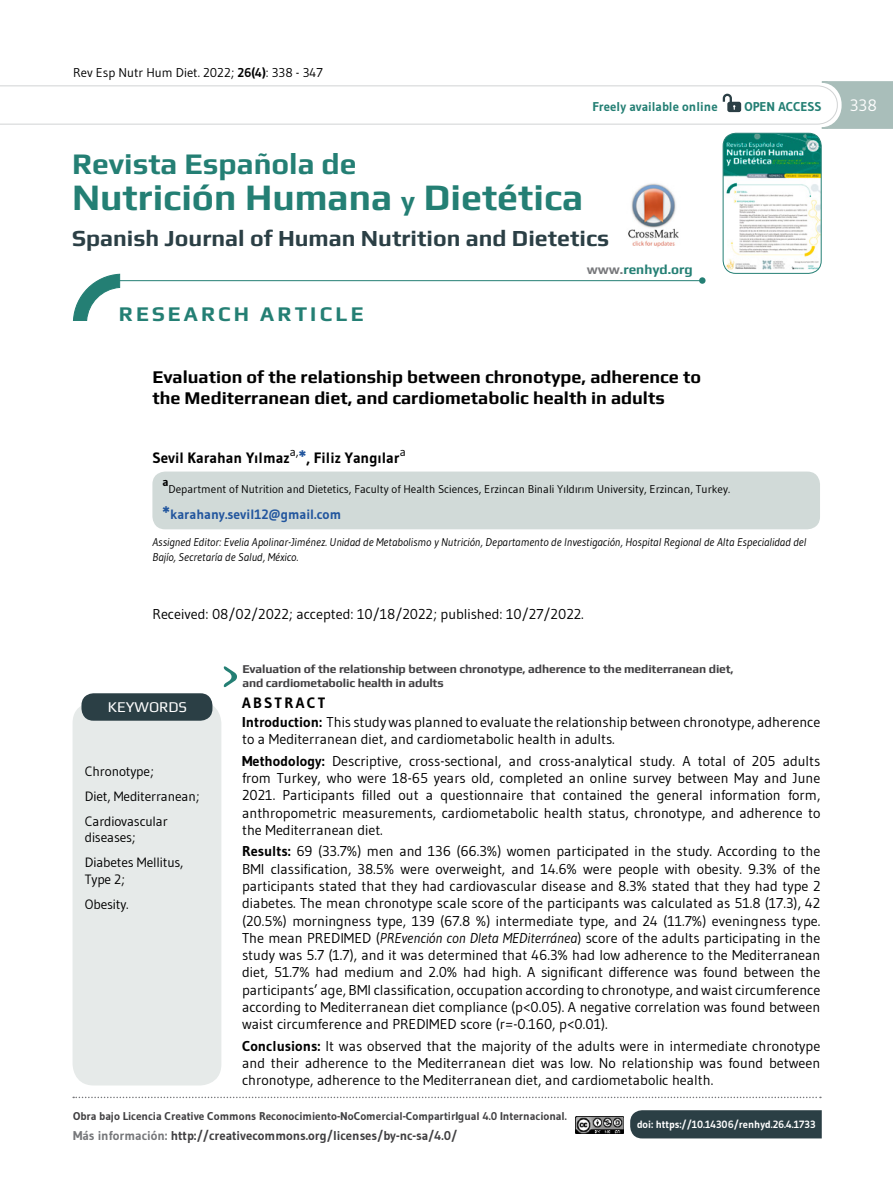
<style>
.page{position:relative;width:893px;height:1191px;background:#fff}
.page>*{position:absolute;margin:0;border:0;box-sizing:border-box;transform-origin:0 0}
.t1{font:700 37.5px "Play";color:#247f74}
.t2{font:700 30px "Play";color:#247f74}
.t3{font:700 23.1px "Play";color:#2b3f45}
.t4{font:700 21px "Play";letter-spacing:.15em;color:#247f74}
.t5{font:700 18px/21px "Play";color:#000}
.t6{font:16.5px "Gudea";color:#fff}
.t7{font:700 15px "Gudea";color:#000}
.t8{font:15px "Play";color:#fff}
.t9{font:700 15px "Gudea";letter-spacing:.15em;color:#000}
.t10{font:14.25px/17.2px "Gudea";color:#000;text-align:justify}
.t11{font:13.5px/25px "Gudea";letter-spacing:-.01em;color:#000}
.t12{font:700 13.5px "Gudea";color:#22569e}
.t13{font:700 13.5px "Play";color:#247f74}
.t14{font:700 12.75px "Gudea";color:#414042}
.t15{font:12.75px "Gudea";color:#000}
.t16{font:700 12.75px "Gudea";color:#247f74}
.t17{font:700 12px/14.4px "Play";letter-spacing:-.01em;color:#414042}
.t18{font:12px "Gudea";color:#000}
.t19{font:700 12px "Gudea";color:#000}
.t20{font:italic 11.25px/15px "Gudea";color:#000}
.t21{font:11.25px "Gudea";color:#000}
.t22{font:700 11.25px "Gudea";color:#414042}
.t23{font:700 10.5px "Gudea";letter-spacing:-.005em;color:#fff}
.s1{font-weight:700}
.s2{font-size:27px}
.s3{color:#77787b}
.s4{font-size:18px;color:#22569e}
.s5{font-size:18px}
.s6{font-style:italic}
</style>
<div class="page">
<img style="left:723px;top:133px;width:98px;height:140px">
<div style="left:723px;top:133px;width:99px;height:141px;border:1px solid #247f74;border-radius:13px"></div>
<svg style="left:73px;top:1096px;width:748px;height:2px"></svg>
<hr style="left:106px;top:280px;width:595px;height:1px;background:#247f74">
<svg style="left:72px;top:273px;width:49px;height:48px"></svg>
<div style="left:699px;top:277px;width:6px;height:7px;background:#247f74;border-radius:50%"></div>
<div style="left:152px;top:471px;width:668px;height:58px;background:#d1dad8;border-radius:13px"></div>
<svg style="left:0;top:81px;width:893px;height:48px"></svg>
<img style="left:576px;top:1116px;width:47px;height:17px">
<img style="left:628px;top:183px;width:51px;height:65px">
<div style="left:73px;top:702px;width:148px;height:383px;background:#e6eae9;border-radius:21px"></div>
<div style="left:81px;top:693px;width:131px;height:27px;background:#2b3f45;border-radius:12px"></div>
<svg style="left:224px;top:666px;width:13px;height:22px"></svg>
<div style="left:630px;top:1110px;width:192px;height:28px;background:#2b3f45"></div>
<p class="t15" style="left:73px;top:65px;width:251px">Rev Esp Nutr Hum Diet. 2022; <span class="s1">26(4)</span>: 338 - 347</p>
<p class="t16" style="left:592px;top:99px;width:127px">Freely available online</p>
<p class="t16" style="left:744px;top:98px;width:79px">OPEN ACCESS</p>
<h2 class="t2" style="left:72px;top:146px;width:286px">Revista Española de</h2>
<h1 class="t1" style="left:72px;top:175px;width:513px">Nutrición Humana <span class="s2">y</span> Dietética</h1>
<h3 class="t3" style="left:72px;top:224px;width:539px">Spanish Journal of Human Nutrition and Dietetics</h3>
<h3 class="t4" style="left:119px;top:301px;width:246px">RESEARCH ARTICLE</h3>
<p class="t13" style="left:587px;top:262px;width:108px"><span class="s3">www.</span>renhyd.org</p>
<p class="t5" style="left:152px;top:366px;width:550px">Evaluation of the relationship between chronotype, adherence to the Mediterranean diet, and cardiometabolic health in adults</p>
<p class="t7" style="left:152px;top:449px;width:249px">Sevil Karahan Yılmaz<sup>a,</sup><span class="s4">*</span>, Filiz Yangılar</p>
<p class="t18" style="left:400px;top:444px;width:8px">a</p>
<p class="t19" style="left:162px;top:474px;width:8px">a</p>
<p class="t21" style="left:168px;top:482px;width:563px">Department of Nutrition and Dietetics, Faculty of Health Sciences, Erzincan Binali Yıldırım University, Erzincan, Turkey.</p>
<p class="t12" style="left:162px;top:505px;width:180px"><span class="s5">*</span>karahany.sevil12@gmail.com</p>
<p class="t20" style="left:152px;top:534px;width:655px">Assigned Editor: Evelia Apolinar-Jiménez. Unidad de Metabolismo y Nutrición, Departamento de Investigación, Hospital Regional de Alta Especialidad del<br>Bajío, Secretaría de Salud, México.</p>
<p class="t10" style="left:152px;top:605px;width:433px">Received: 08/02/2022; accepted: 10/18/2022; published: 10/27/2022.</p>
<p class="t8" style="left:108px;top:698px;width:81px">KEYWORDS</p>
<p class="t11" style="left:85px;top:758px;width:116px">Chronotype;<br>Diet, Mediterranean;<br>Cardiovascular</p>
<p class="t11" style="left:85px;top:824px;width:100px">diseases;<br>Diabetes Mellitus,</p>
<p class="t11" style="left:85px;top:866px;width:45px">Type 2;<br>Obesity.</p>
<p class="t17" style="left:242px;top:661px;width:493px">Evaluation of the relationship between chronotype, adherence to the mediterranean diet, and cardiometabolic health in adults</p>
<p class="t9" style="left:242px;top:693px;width:85px">ABSTRACT</p>
<p class="t10" style="left:242px;top:713px;width:580px"><span class="s1">Introduction:</span> This study was planned to evaluate the relationship between chronotype, adherence to a Mediterranean diet, and cardiometabolic health in adults.</p>
<p class="t10" style="left:242px;top:752px;width:580px"><span class="s1">Methodology:</span> Descriptive, cross-sectional, and cross-analytical study. A total of 205 adults from Turkey, who were 18-65 years old, completed an online survey between May and June 2021. Participants filled out a questionnaire that contained the general information form, anthropometric measurements, cardiometabolic health status, chronotype, and adherence to the Mediterranean diet.</p>
<p class="t10" style="left:242px;top:842px;width:580px"><span class="s1">Results:</span> 69 (33.7%) men and 136 (66.3%) women participated in the study. According to the BMI classification, 38.5% were overweight, and 14.6% were people with obesity. 9.3% of the participants stated that they had cardiovascular disease and 8.3% stated that they had type 2 diabetes. The mean chronotype scale score of the participants was calculated as 51.8 (17.3), 42 (20.5%) morningness type, 139 (67.8 %) intermediate type, and 24 (11.7%) eveningness type.<br>The mean PREDIMED (<span class="s6">PREvención con DIeta MEDiterránea</span>) score of the adults participating in the study was 5.7 (1.7), and it was determined that 46.3% had low adherence to the Mediterranean diet, 51.7% had medium and 2.0% had high. A significant difference was found between the participants’ age, BMI classification, occupation according to chronotype, and waist circumference according to Mediterranean diet compliance (p&lt;0.05). A negative correlation was found between waist circumference and PREDIMED score (r=-0.160, p&lt;0.01).</p>
<p class="t10" style="left:242px;top:1036px;width:580px"><span class="s1">Conclusions:</span> It was observed that the majority of the adults were in intermediate chronotype and their adherence to the Mediterranean diet was low. No relationship was found between chronotype, adherence to the Mediterranean diet, and cardiometabolic health.</p>
<p class="t22" style="left:73px;top:1109px;width:495px">Obra bajo Licencia Creative Commons Reconocimiento-NoComercial-CompartirIgual 4.0 Internacional.</p>
<p class="t14" style="left:73px;top:1127px;width:386px"><span class="s3">Más información:</span> http://creativecommons.org/licenses/by-nc-sa/4.0/</p>
<p class="t23" style="left:637px;top:1117px;width:180px">doi: https://10.14306/renhyd.26.4.1733</p>
<p class="t6" style="left:850px;top:95px;width:28px">338</p>
</div>
